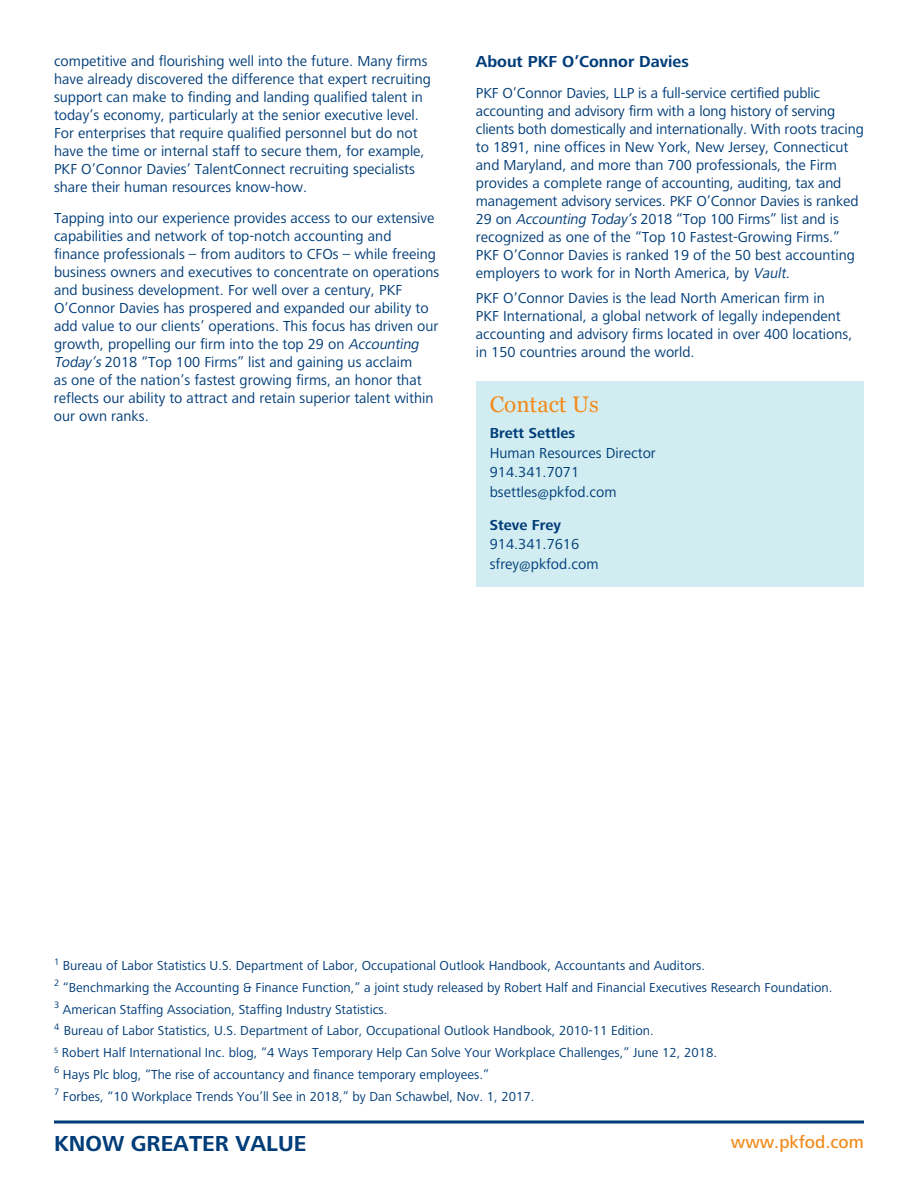
<style>
.page{position:relative;width:918px;height:1188px;background:#fff}
.page>*{position:absolute;margin:0;border:0;box-sizing:border-box;transform-origin:0 0}
.t1{font:700 22.5px "Frutiger Next LT";color:#003d78}
.t2{font:22.5px "Georgia";color:#f28b1d}
.t3{font:500 18px "Frutiger Next LT";color:#f28b1d}
.t4{font:700 16.5px "Frutiger Next LT";color:#003d78}
.t5{font:15px/18px "Frutiger Next LT";color:#003d78}
.t6{font:700 15px "Frutiger Next LT";color:#003d78}
.t7{font:13.5px/21.8px "Frutiger Next LT";color:#003d78}
.s1{font-style:italic}
</style>
<div class="page">
<div style="left:476px;top:381px;width:388px;height:205px;background:#d2edf1"></div>
<svg style="left:54px;top:1120px;width:810px;height:4px;background:#3f6d99"></svg>
<p class="t5" style="left:54px;top:52px;width:379px">competitive and flourishing well into the future. Many firms have already discovered the difference that expert recruiting support can make to finding and landing qualified talent in today’s economy, particularly at the senior executive level.<br>For enterprises that require qualified personnel but do not have the time or internal staff to secure them, for example, PKF O’Connor Davies’ TalentConnect recruiting specialists share their human resources know-how.</p>
<p class="t5" style="left:54px;top:209px;width:387px">Tapping into our experience provides access to our extensive capabilities and network of top-notch accounting and finance professionals – from auditors to CFOs – while freeing business owners and executives to concentrate on operations and business development. For well over a century, PKF O’Connor Davies has prospered and expanded our ability to add value to our clients’ operations. This focus has driven our growth, propelling our firm into the top 29 on <span class="s1">Accounting Today’s</span> 2018 “Top 100 Firms” list and gaining us acclaim<br>as one of the nation’s fastest growing firms, an honor that reflects our ability to attract and retain superior talent within our own ranks.</p>
<p class="t4" style="left:476px;top:52px;width:214px">About PKF O’Connor Davies</p>
<p class="t5" style="left:476px;top:84px;width:390px">PKF O’Connor Davies, LLP is a full-service certified public accounting and advisory firm with a long history of serving clients both domestically and internationally. With roots tracing to 1891, nine offices in New York, New Jersey, Connecticut and Maryland, and more than 700 professionals, the Firm provides a complete range of accounting, auditing, tax and management advisory services. PKF O’Connor Davies is ranked 29 on <span class="s1">Accounting Today’s</span>2018 “Top 100 Firms” list and is recognized as one of the “Top 10 Fastest-Growing Firms.” PKF O’Connor Davies is ranked 19 of the 50 best accounting employers to work for in North America, by <span class="s1">Vault</span>.</p>
<p class="t5" style="left:476px;top:289px;width:378px">PKF O’Connor Davies is the lead North American firm in<br>PKF International, a global network of legally independent accounting and advisory firms located in over 400 locations, in 150 countries around the world.</p>
<h1 class="t2" style="left:490px;top:390px;width:111px">Contact Us</h1>
<p class="t6" style="left:490px;top:425px;width:87px">Brett Settles</p>
<p class="t5" style="left:490px;top:443px;width:168px;line-height:19.5px">Human Resources Director<br>914.341.7071 bsettles@pkfod.com</p>
<p class="t6" style="left:490px;top:516px;width:73px">Steve Frey</p>
<p class="t5" style="left:490px;top:534px;width:110px;line-height:19.5px">914.341.7616 sfrey@pkfod.com</p>
<p class="t7" style="left:54px;top:955px;width:780px"><sup>1</sup> Bureau of Labor Statistics U.S. Department of Labor, Occupational Outlook Handbook, Accountants and Auditors.<br><sup>2</sup> “Benchmarking the Accounting &amp; Finance Function,” a joint study released by Robert Half and Financial Executives Research Foundation.<br><sup>3</sup> American Staffing Association, Staffing Industry Statistics.<br><sup>4</sup> Bureau of Labor Statistics, U.S. Department of Labor, Occupational Outlook Handbook, 2010-11 Edition.<br><sup>5</sup> Robert Half International Inc. blog, “4 Ways Temporary Help Can Solve Your Workplace Challenges,” June 12, 2018.<br><sup>6</sup> Hays Plc blog, “The rise of accountancy and finance temporary employees.”<br><sup>7</sup> Forbes, “10 Workplace Trends You’ll See in 2018,” by Dan Schawbel, Nov. 1, 2017.</p>
<h1 class="t1" style="left:54px;top:1131px;width:254px">KNOW GREATER VALUE</h1>
<p class="t3" style="left:731px;top:1132px;width:135px">www.pkfod.com</p>
</div>
